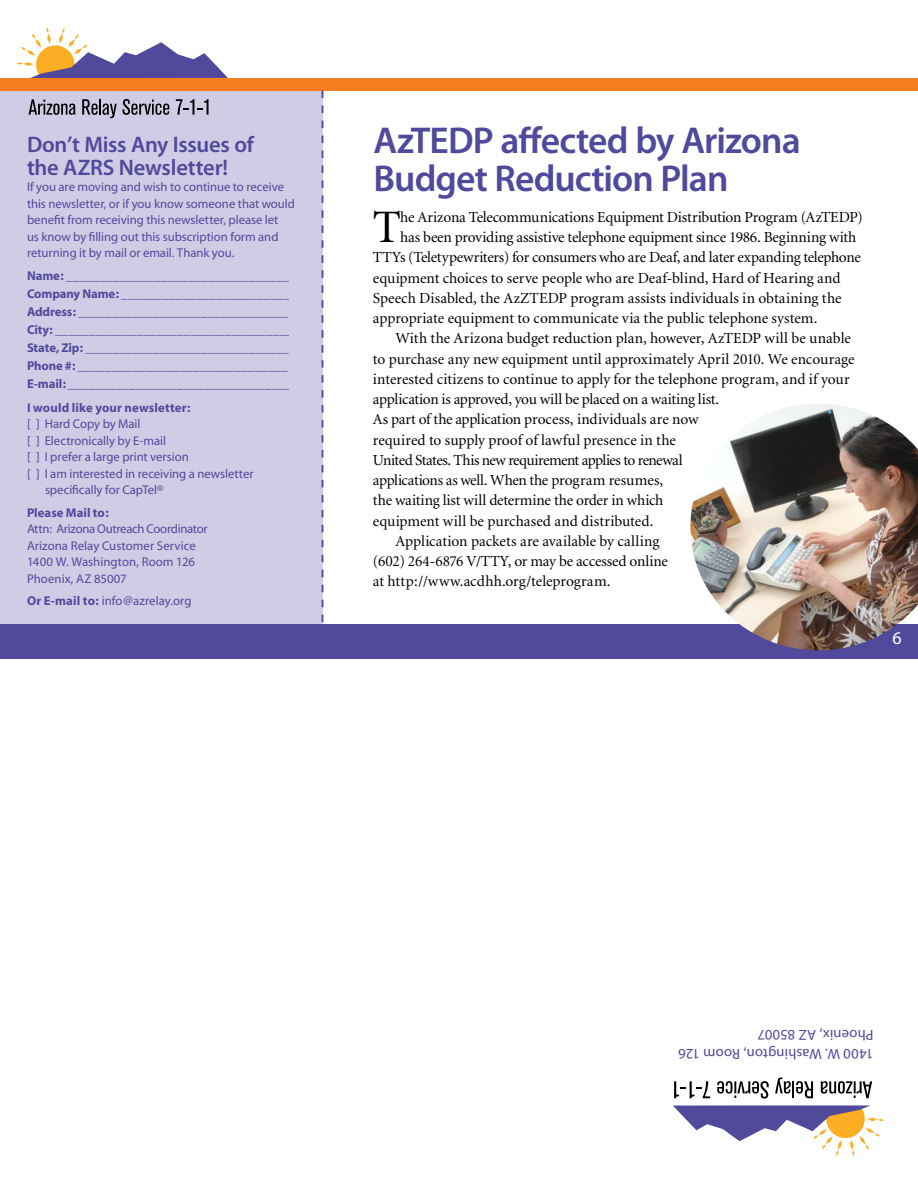
<style>
.page{position:relative;width:918px;height:1188px;background:#fff}
.page>*{position:absolute;margin:0;border:0;box-sizing:border-box;transform-origin:0 0}
.t1{font:46.5px "Minion";color:#000}
.t2{font:600 37.5px/37.5px "Myriad Pro";letter-spacing:-.025em;color:#51499b}
.t3{font:600 22.5px/22.5px "Myriad Pro";letter-spacing:-.01em;color:#51499b}
.t4{font:18px "Myriad";color:#fff}
.t5{font:15.3px "Minion";letter-spacing:-.01em;color:#000}
.t6{font:15.3px "Minion";letter-spacing:-.035em;color:#000}
.t7{font:14.7px/19.4px "Myriad";letter-spacing:.01em;color:#51499b}
.t8{font:12.75px/16.5px "Myriad";letter-spacing:-.005em;color:#51499b}
.t9{font:700 12.75px "Myriad";letter-spacing:.01em;color:#51499b}
.s1{font-weight:700}
</style>
<div class="page">
<div style="left:0;top:80px;width:322px;height:546px;background:#d0cce5"></div>
<div style="left:0;top:78px;width:918px;height:13px;background:#f57e20"></div>
<svg style="left:17px;top:27px;width:211px;height:51px"></svg>
<svg style="left:28px;top:99px;width:48px;height:16px"></svg>
<svg style="left:82px;top:99px;width:35px;height:19px"></svg>
<svg style="left:123px;top:99px;width:46px;height:16px"></svg>
<svg style="left:176px;top:99px;width:33px;height:16px"></svg>
<div style="left:0;top:624px;width:918px;height:35px;background:#51499b"></div>
<svg style="left:820px;top:1081px;width:52px;height:17px"></svg>
<svg style="left:775px;top:1077px;width:38px;height:21px"></svg>
<svg style="left:717px;top:1081px;width:52px;height:18px"></svg>
<svg style="left:674px;top:1081px;width:36px;height:17px"></svg>
<svg style="left:673px;top:1105px;width:211px;height:51px"></svg>
<svg style="left:322px;top:91px;width:1px;height:531px"></svg>
<img style="left:690px;top:404px;width:228px;height:246px">
<p class="t3" style="left:27px;top:133px;width:229px">Don’t Miss Any Issues of the AZRS Newsletter!</p>
<p class="t8" style="left:27px;top:180px;width:270px">If you are moving and wish to continue to receive this newsletter, or if you know someone that would benefit from receiving this newsletter, please let<br>us know by filling out this subscription form and returning it by mail or email. Thank you.</p>
<p class="t8" style="left:27px;top:267px;width:270px;line-height:18px"><span class="s1">Name:</span> _________________________________ <span class="s1">Company Name:</span> _________________________ <span class="s1">Address:</span> _______________________________ <span class="s1">City:</span> ___________________________________ <span class="s1">State, Zip:</span> _______________________________ <span class="s1">Phone #:</span> _______________________________ <span class="s1">E-mail:</span> _________________________________</p>
<p class="t9" style="left:27px;top:401px;width:165px">I would like your newsletter:</p>
<p class="t8" style="left:27px;top:417px;width:115px">[ ] Hard Copy by Mail</p>
<p class="t8" style="left:27px;top:433px;width:141px">[ ] Electronically by E-mail</p>
<p class="t8" style="left:27px;top:450px;width:163px">[ ] I prefer a large print version</p>
<p class="t8" style="left:27px;top:466px;width:228px">[ ] I am interested in receiving a newsletter</p>
<p class="t8" style="left:45px;top:483px;width:120px">specifically for CapTel®</p>
<p class="t8" style="left:27px;top:505px;width:182px"><span class="s1">Please Mail to:<br></span>Attn: Arizona Outreach Coordinator<br>Arizona Relay Customer Service<br>1400 W. Washington, Room 126<br>Phoenix, AZ 85007</p>
<p class="t8" style="left:27px;top:594px;width:166px"><span class="s1">Or E-mail to:</span> info@azrelay.org</p>
<p class="t2" style="left:374px;top:121px;width:429px">AzTEDP affected by Arizona<br>Budget Reduction Plan</p>
<p class="t1" style="left:373px;top:204px;width:30px">T</p>
<p class="t5" style="left:400px;top:209px;width:464px">he Arizona Telecommunications Equipment Distribution Program (AzTEDP)</p>
<p class="t5" style="left:400px;top:230px;width:458px">has been providing assistive telephone equipment since 1986. Beginning with</p>
<p class="t5" style="left:373px;top:250px;width:489px">TTYs (Teletypewriters) for consumers who are Deaf, and later expanding telephone</p>
<p class="t5" style="left:373px;top:270px;width:469px">equipment choices to serve people who are Deaf-blind, Hard of Hearing and</p>
<p class="t5" style="left:373px;top:290px;width:470px">Speech Disabled, the AzZTEDP program assists individuals in obtaining the</p>
<p class="t5" style="left:373px;top:311px;width:446px">appropriate equipment to communicate via the public telephone system.</p>
<p class="t5" style="left:395px;top:331px;width:457px">With the Arizona budget reduction plan, however, AzTEDP will be unable</p>
<p class="t5" style="left:373px;top:351px;width:483px">to purchase any new equipment until approximately April 2010. We encourage</p>
<p class="t5" style="left:373px;top:371px;width:478px">interested citizens to continue to apply for the telephone program, and if your</p>
<p class="t5" style="left:373px;top:392px;width:348px">application is approved, you will be placed on a waiting list.</p>
<p class="t5" style="left:373px;top:412px;width:327px">As part of the application process, individuals are now</p>
<p class="t5" style="left:373px;top:432px;width:305px">required to supply proof of lawful presence in the</p>
<p class="t6" style="left:373px;top:452px;width:311px">United States. This new requirement applies to renewal</p>
<p class="t5" style="left:373px;top:473px;width:292px">applications as well. When the program resumes,</p>
<p class="t5" style="left:373px;top:493px;width:292px">the waiting list will determine the order in which</p>
<p class="t5" style="left:373px;top:513px;width:282px">equipment will be purchased and distributed.</p>
<p class="t5" style="left:395px;top:533px;width:265px">Application packets are available by calling</p>
<p class="t5" style="left:373px;top:554px;width:297px">(602) 264-6876 V/TTY, or may be accessed online</p>
<p class="t5" style="left:373px;top:574px;width:239px">at http://www.acdhh.org/teleprogram.</p>
<p class="t4" style="left:892px;top:629px;width:11px">6</p>
<p class="t7" style="left:874px;top:1063px;width:197px;rotate:-180deg">1400 W. Washington, Room 126<br>Phoenix, AZ 85007</p>
</div>
